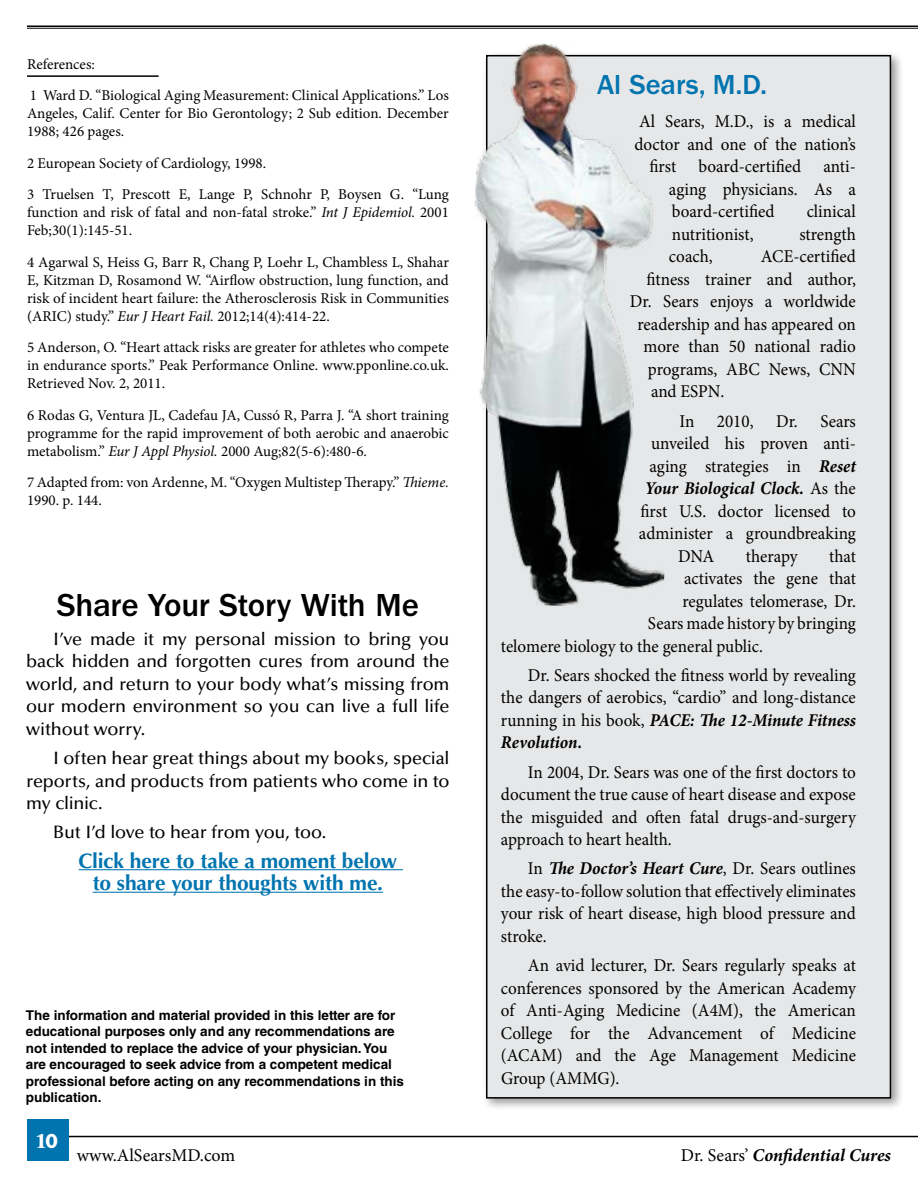
<style>
.page{position:relative;width:918px;height:1188px;background:#fff}
.page>*{position:absolute;margin:0;border:0;box-sizing:border-box;transform-origin:0 0}
.t1{font:500 33px "ITC Franklin Gothic Std";letter-spacing:-.01em;color:#000}
.t2{font:500 28.5px "ITC Franklin Gothic Std";color:#0074af}
.t3{font:700 21px/22.5px "Optima LT Std";letter-spacing:-.005em;color:#0074af;text-align:center}
.t4{font:18px/22.5px "Minion Pro";color:#000;text-align:justify;scale:.95 1}
.t5{font:500 18px/22.5px "Optima LT Std";letter-spacing:-.01em;color:#000;text-align:justify}
.t6{font:italic 700 18px "Minion Pro";letter-spacing:-.005em;color:#000}
.t7{font:italic 700 18px "Minion Pro";letter-spacing:-.005em;color:#000;scale:.95 1}
.t8{font:18px "Minion Pro";color:#000}
.t9{font:700 18px "Penumbra Serif Std";color:#fff}
.t10{font:15px/18px "Minion Pro";color:#000}
.t11{font:700 13.5px/16.5px "Helvetica LT Std";color:#000}
.s1{font-style:italic}
.s2{font-weight:700;font-style:italic}
.s3{font-weight:400;font-style:normal}
</style>
<div class="page">
<hr style="left:56px;top:1136px;width:862px;height:1px;background:#000">
<div style="left:27px;top:1120px;width:41px;height:41px;background:#0074af"></div>
<hr style="left:27px;top:26px;width:891px;height:1px;background:#000">
<hr style="left:27px;top:28px;width:891px;height:1px;background:#000">
<hr style="left:27px;top:75px;width:132px;height:2px;background:#000">
<div style="left:482px;top:51px;width:422px;height:1059px;background:#000;opacity:.4"></div>
<div style="left:487px;top:56px;width:403px;height:1042px;background:#e6e7e8"></div>
<img style="left:474px;top:43px;width:211px;height:567px">
<hr style="left:79px;top:869px;width:324px;height:1px;background:#0074af">
<hr style="left:93px;top:892px;width:290px;height:1px;background:#0074af">
<p class="t10" style="left:27px;top:48px;width:423px;line-height:31.5px">References:<br>1 Ward D. “Biological Aging Measurement: Clinical Applications.” Los</p>
<p class="t10" style="left:27px;top:104px;width:423px">Angeles, Calif. Center for Bio Gerontology; 2 Sub edition. December<br>1988; 426 pages.</p>
<p class="t10" style="left:27px;top:147px;width:423px;line-height:31.5px">2 European Society of Cardiology, 1998.<br>3 Truelsen T, Prescott E, Lange P, Schnohr P, Boysen G. “Lung</p>
<p class="t10" style="left:27px;top:203px;width:423px">function and risk of fatal and non-fatal stroke.” <span class="s1">Int J Epidemiol.</span> 2001<br>Feb;30(1):145-51.</p>
<p class="t10" style="left:27px;top:253px;width:423px;text-align:justify">4 Agarwal S, Heiss G, Barr R, Chang P, Loehr L, Chambless L, Shahar E, Kitzman D, Rosamond W. “Airflow obstruction, lung function, and risk of incident heart failure: the Atherosclerosis Risk in Communities (ARIC) study.” <span class="s1">Eur J Heart Fail.</span> 2012;14(4):414-22.</p>
<p class="t10" style="left:27px;top:338px;width:423px;text-align:justify">5 Anderson, O. “Heart attack risks are greater for athletes who compete in endurance sports.” Peak Performance Online. www.pponline.co.uk.<br>Retrieved Nov. 2, 2011.</p>
<p class="t10" style="left:27px;top:406px;width:423px;text-align:justify">6 Rodas G, Ventura JL, Cadefau JA, Cussó R, Parra J. “A short training programme for the rapid improvement of both aerobic and anaerobic metabolism.” <span class="s1">Eur J Appl Physiol.</span> 2000 Aug;82(5-6):480-6.</p>
<p class="t10" style="left:27px;top:473px;width:423px">7 Adapted from: von Ardenne, M. “Oxygen Multistep Therapy.” <span class="s1">Thieme.<br></span>1990. p. 144.</p>
<h1 class="t1" style="left:57px;top:586px;width:364px">Share Your Story With Me</h1>
<p class="t5" style="left:26px;top:628px;width:425px;text-indent:27px">I’ve made it my personal mission to bring you back hidden and forgotten cures from around the world, and return to your body what’s missing from our modern environment so you can live a full life without worry.</p>
<p class="t5" style="left:26px;top:747px;width:425px;text-indent:27px">I often hear great things about my books, special reports, and products from patients who come in to my clinic.</p>
<p class="t5" style="left:53px;top:822px;width:275px">But I’d love to hear from you, too.</p>
<p class="t3" style="left:79px;top:850px;width:320px">Click here to take a moment below to share your thoughts with me.</p>
<p class="t11" style="left:26px;top:1006px;width:380px">The information and material provided in this letter are for educational purposes only and any recommendations are not intended to replace the advice of your physician. You are encouraged to seek advice from a competent medical professional before acting on any recommendations in this publication.</p>
<h2 class="t2" style="left:597px;top:69px;width:172px">Al Sears, M.D.</h2>
<p class="t4" style="left:639px;top:110px;width:230px">Al Sears, M.D., is a medical</p>
<p class="t4" style="left:635px;top:133px;width:235px">doctor and one of the nation’s</p>
<p class="t4" style="left:649px;top:155px;width:219px">first board-certified anti-</p>
<p class="t4" style="left:669px;top:178px;width:198px">aging physicians. As a</p>
<p class="t4" style="left:672px;top:200px;width:110px">board-certified</p>
<p class="t4" style="left:807px;top:200px;width:53px">clinical</p>
<p class="t4" style="left:672px;top:223px;width:87px">nutritionist,</p>
<p class="t4" style="left:799px;top:223px;width:61px">strength</p>
<p class="t4" style="left:669px;top:245px;width:48px">coach,</p>
<p class="t4" style="left:761px;top:245px;width:101px">ACE-certified</p>
<p class="t4" style="left:646px;top:268px;width:222px">fitness trainer and author,</p>
<p class="t4" style="left:630px;top:290px;width:239px">Dr. Sears enjoys a worldwide</p>
<p class="t4" style="left:637px;top:313px;width:231px">readership and has appeared on</p>
<p class="t4" style="left:643px;top:335px;width:225px">more than 50 national radio</p>
<p class="t4" style="left:648px;top:358px;width:220px">programs, ABC News, CNN</p>
<p class="t4" style="left:651px;top:380px;width:79px">and ESPN.</p>
<p class="t4" style="left:680px;top:410px;width:187px">In 2010, Dr. Sears</p>
<p class="t4" style="left:651px;top:432px;width:217px">unveiled his proven anti-</p>
<p class="t4" style="left:649px;top:455px;width:219px">aging strategies in <span class="s2">Reset</span></p>
<p class="t7" style="left:645px;top:476px;width:224px">Your Biological Clock. <span class="s3">As the</span></p>
<p class="t4" style="left:641px;top:500px;width:228px">first U.S. doctor licensed to</p>
<p class="t4" style="left:639px;top:522px;width:230px">administer a groundbreaking</p>
<p class="t4" style="left:678px;top:545px;width:40px">DNA</p>
<p class="t4" style="left:746px;top:545px;width:56px">therapy</p>
<p class="t4" style="left:829px;top:545px;width:30px">that</p>
<p class="t4" style="left:684px;top:567px;width:182px">activates the gene that</p>
<p class="t4" style="left:682px;top:590px;width:184px">regulates telomerase, Dr.</p>
<p class="t4" style="left:648px;top:612px;width:220px">Sears made history by bringing</p>
<p class="t4" style="left:501px;top:635px;width:277px">telomere biology to the general public.</p>
<p class="t4" style="left:501px;top:664px;width:375px;text-indent:27px">Dr. Sears shocked the fitness world by revealing the dangers of aerobics, “cardio” and long-distance running in his book, <span class="s2">PACE: The 12-Minute Fitness Revolution.</span></p>
<p class="t4" style="left:501px;top:761px;width:375px;text-indent:27px">In 2004, Dr. Sears was one of the first doctors to document the true cause of heart disease and expose the misguided and often fatal drugs-and-surgery approach to heart health.</p>
<p class="t4" style="left:501px;top:857px;width:375px;text-indent:27px">In <span class="s2">The Doctor’s Heart Cure</span>, Dr. Sears outlines the easy-to-follow solution that effectively eliminates your risk of heart disease, high blood pressure and stroke.</p>
<p class="t4" style="left:501px;top:954px;width:375px;text-indent:27px">An avid lecturer, Dr. Sears regularly speaks at conferences sponsored by the American Academy of Anti-Aging Medicine (A4M), the American College for the Advancement of Medicine (ACAM) and the Age Management Medicine Group (AMMG).</p>
<p class="t9" style="left:37px;top:1129px;width:23px">10</p>
<p class="t8" style="left:77px;top:1143px;width:160px">www.AlSearsMD.com</p>
<p class="t6" style="left:681px;top:1142px;width:212px"><span class="s3">Dr. Sears’</span> Confidential Cures</p>
</div>
